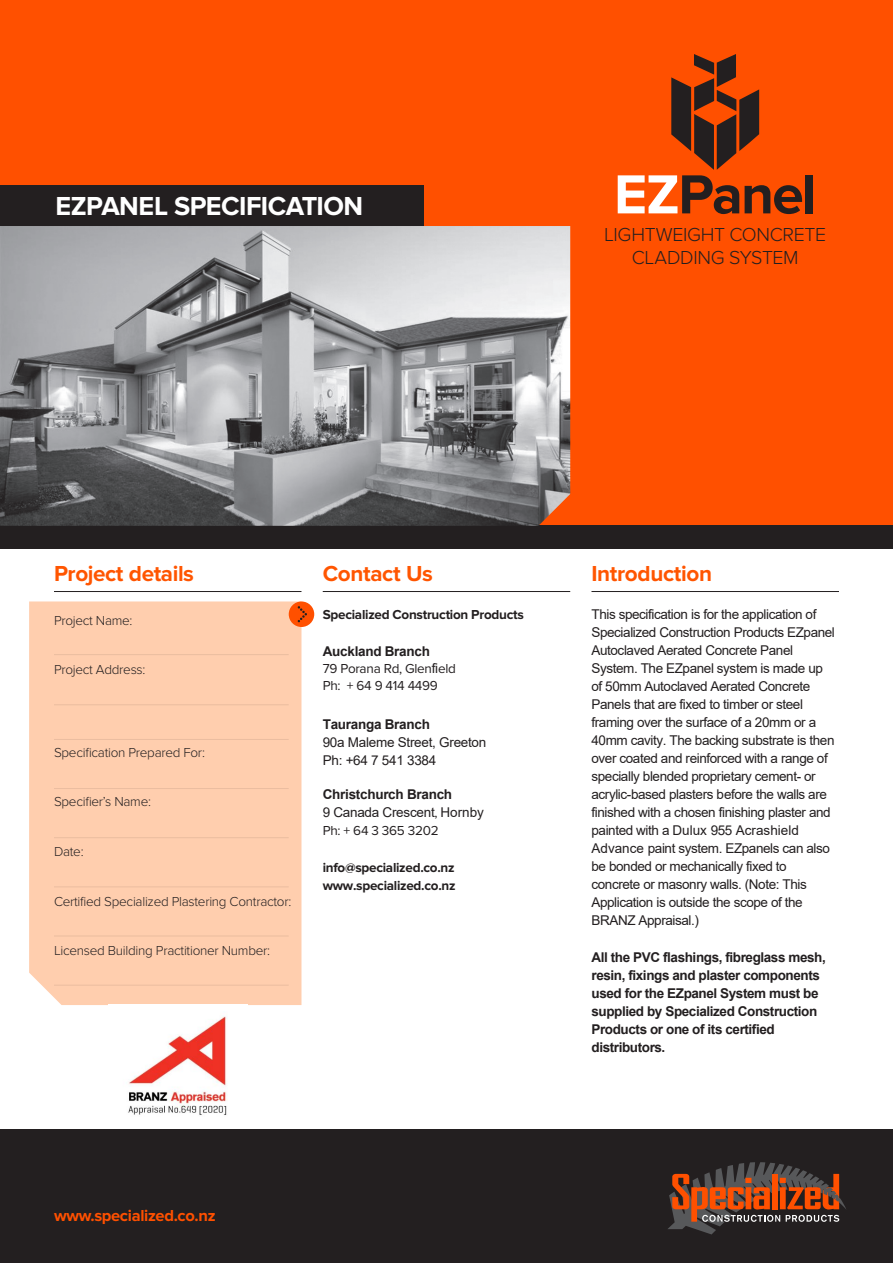
<style>
.page{position:relative;width:893px;height:1263px;background:#fff}
.page>*{position:absolute;margin:0;border:0;box-sizing:border-box;transform-origin:0 0}
.t1{font:700 57px "Proxima Nova";letter-spacing:-.03em;color:#231f20}
.t2{font:700 27px "Proxima Nova";letter-spacing:-.02em;color:#fff}
.t3{font:700 22.5px "Proxima Nova";letter-spacing:-.015em;color:#f50}
.t4{font:300 19.5px/22.5px "Proxima Nova";letter-spacing:-.015em;color:#231f20;text-align:center}
.t5{font:700 16.5px "Proxima Nova";letter-spacing:-.02em;color:#ff5000}
.t6{font:13.5px/18px "Arial";letter-spacing:-.03em;color:#231f20}
.t7{font:700 13.5px/18px "Arial";letter-spacing:-.03em;color:#231f20}
.t8{font:300 13.5px "Proxima Nova";letter-spacing:-.02em;color:#231f20}
.t9{font:700 13.5px/18px "Proxima Nova";letter-spacing:-.02em;color:#231f20}
.t10{font:13.5px/17.1px "Proxima Nova";letter-spacing:-.02em;color:#231f20}
.s1{color:#fff}
.s2{font-style:inherit}
.s3{font-family:"Arial";font-weight:700}
.s4{font-family:"Arial"}
.s5{font-weight:700}
.s6{font-family:"Proxima Nova"}
</style>
<div class="page">
<div style="left:29px;top:601px;width:272px;height:404px;background:#ffceae"></div>
<div style="left:0;top:0;width:893px;height:526px;background:#ff5000"></div>
<svg style="left:671px;top:54px;width:88px;height:116px"></svg>
<div style="left:0;top:185px;width:423px;height:41px;background:#231f20"></div>
<div style="left:0;top:526px;width:893px;height:23px;background:#231f20"></div>
<img style="left:0;top:226px;width:570px;height:300px">
<hr style="left:323px;top:591px;width:247px;height:1px;background:#231f20">
<hr style="left:54px;top:591px;width:247px;height:1px;background:#231f20">
<hr style="left:591px;top:591px;width:248px;height:1px;background:#231f20">
<div style="left:0;top:1129px;width:893px;height:134px;background:#231f20"></div>
<svg style="left:668px;top:1162px;width:178px;height:72px"></svg>
<hr style="left:54px;top:654px;width:235px;height:1px;background:#231f20">
<hr style="left:54px;top:739px;width:235px;height:1px;background:#231f20">
<hr style="left:54px;top:704px;width:235px;height:1px;background:#231f20">
<hr style="left:54px;top:788px;width:235px;height:1px;background:#231f20">
<hr style="left:54px;top:837px;width:235px;height:1px;background:#231f20">
<hr style="left:54px;top:886px;width:235px;height:1px;background:#231f20">
<hr style="left:54px;top:936px;width:235px;height:1px;background:#231f20">
<hr style="left:54px;top:985px;width:235px;height:1px;background:#231f20">
<div style="left:289px;top:601px;width:25px;height:26px;background:#ff5000;border-radius:50%"></div>
<svg style="left:298px;top:606px;width:9px;height:16px"></svg>
<img style="left:108px;top:1004px;width:140px;height:111px">
<p class="t2" style="left:56px;top:190px;width:309px">EZPANEL SPECIFICATION</p>
<p class="t1" style="left:614px;top:162px;width:204px"><span class="s1">EZ</span>Panel</p>
<p class="t4" style="left:604px;top:224px;width:223px">LIGHTWEIGHT CONCRETE<br>CLADDING SYSTEM</p>
<p class="t3" style="left:54px;top:561px;width:142px">Project details</p>
<p class="t3" style="left:591px;top:561px;width:122px">Introduction</p>
<p class="t6" style="left:591px;top:605px;width:245px">This specification is for the application of Specialized Construction Products EZpanel Autoclaved Aerated Concrete Panel System. The EZpanel system is made up of <span class="s2">50</span>mm Autoclaved Aerated Concrete Panels that are fixed to timber or steel framing over the surface of a <span class="s2">20</span>mm or a <span class="s2">40</span>mm cavity. The backing substrate is then over coated and reinforced with a range of specially blended proprietary cement- or acrylic-based plasters before the walls are finished with a chosen finishing plaster and painted with a Dulux 955 Acrashield Advance paint system. EZpanels can also be bonded or mechanically fixed to concrete or masonry walls. (Note: This Application is outside the scope of the BRANZ Appraisal.)</p>
<p class="t7" style="left:591px;top:948px;width:236px">All the PVC flashings, fibreglass mesh, resin, fixings and plaster components used for the EZpanel System must be supplied by Specialized Construction Products or one of its certified distributors.</p>
<p class="t3" style="left:323px;top:561px;width:112px">Contact Us</p>
<p class="t9" style="left:323px;top:605px;width:203px">Specialized Construction Products</p>
<p class="t10" style="left:323px;top:642px;width:135px"><span class="s3">Auckland Branch<br></span>79 Porana Rd, Glen<span class="s4">fi</span>eld<br>Ph: + 64 9 414 4499</p>
<p class="t6" style="left:323px;top:715px;width:165px"><span class="s5">Tauranga Branch<br></span>90a Maleme Street, Greeton<br>Ph: +64 7 541 3384</p>
<p class="t6" style="left:323px;top:786px;width:163px"><span class="s5">Christchurch Branch<br></span>9 Canada Crescent<span class="s6">,</span> Hornby<br><span class="s6">Ph: + 64 3 365 3202</span></p>
<p class="t9" style="left:323px;top:859px;width:134px">info@specialized.co.nz www.specialized.co.nz</p>
<p class="t8" style="left:54px;top:612px;width:80px">Project Name:</p>
<p class="t8" style="left:54px;top:662px;width:93px">Project Address:</p>
<p class="t8" style="left:54px;top:744px;width:152px">Specification Prepared For:</p>
<p class="t8" style="left:54px;top:794px;width:99px">Specifier’s Name:</p>
<p class="t8" style="left:54px;top:843px;width:31px">Date:</p>
<p class="t8" style="left:54px;top:891px;width:239px">Certified Specialized Plastering Contractor:</p>
<p class="t8" style="left:54px;top:941px;width:218px">Licensed Building Practitioner Number:</p>
<p class="t5" style="left:54px;top:1206px;width:163px">www.specialized.co.nz</p>
</div>
